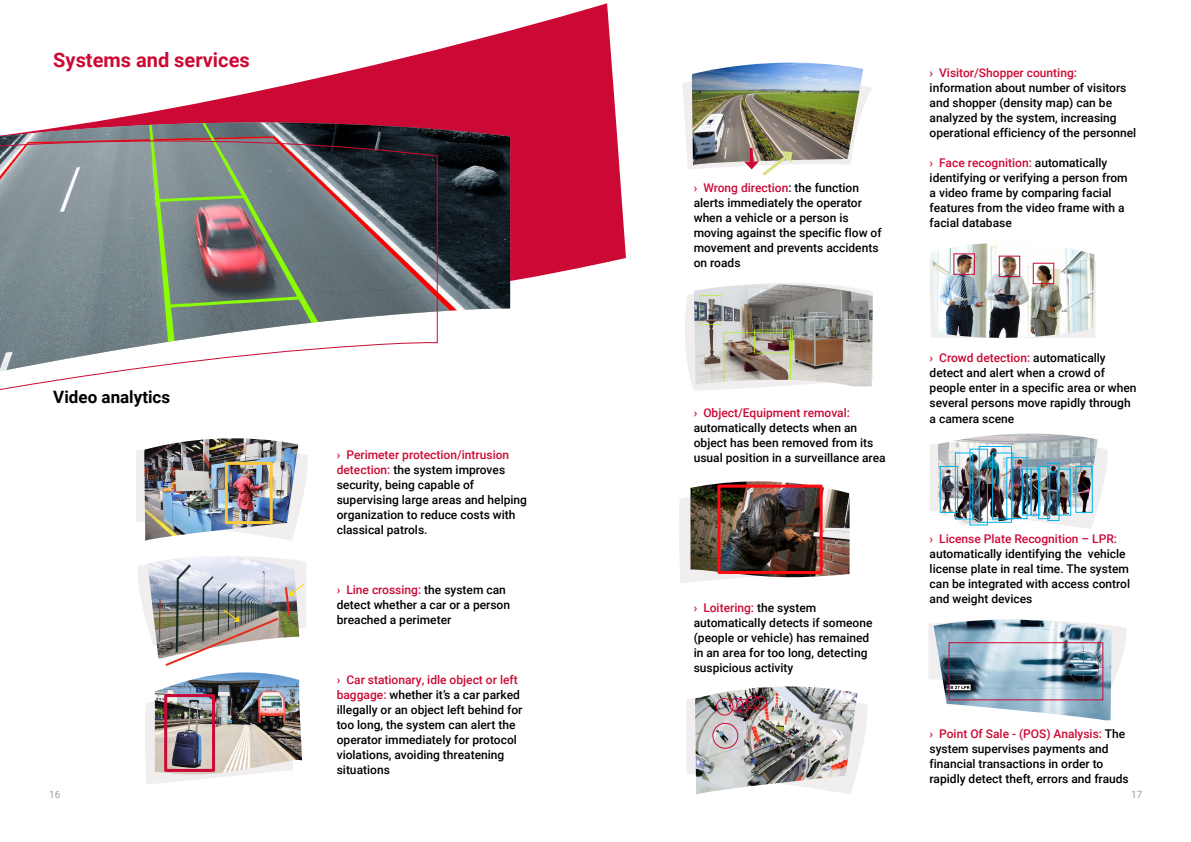
<style>
.page{position:relative;width:1191px;height:842px;background:#fff}
.page>*{position:absolute;margin:0;border:0;box-sizing:border-box;transform-origin:0 0}
.t1{font:700 20px "Roboto";color:#cc0935}
.t2{font:700 17px "Roboto";color:#000}
.t3{font:500 12px/15px "Roboto";color:#000}
.t4{font:500 12px "Roboto";color:#cc0935}
.t5{font:10px "Roboto";color:#9d9d9c}
.s1{color:#cc0935}
</style>
<div class="page">
<svg style="left:199px;top:3px;width:427px;height:306px;fill:#cc0935"></svg>
<svg style="left:105px;top:103px;width:405px;height:19px;background:#d1254c"></svg>
<img style="left:438px;top:122px;width:72px;height:190px">
<svg style="left:145px;top:693px;width:101px;height:91px"></svg>
<img style="left:155px;top:672px;width:147px;height:102px">
<img style="left:717px;top:63px;width:146px;height:6px">
<svg style="left:685px;top:283px;width:187px;height:108px"></svg>
<img style="left:694px;top:284px;width:178px;height:102px">
<svg style="left:930px;top:254px;width:166px;height:84px"></svg>
<img style="left:932px;top:243px;width:162px;height:95px">
<svg style="left:930px;top:439px;width:177px;height:72px"></svg>
<img style="left:938px;top:433px;width:159px;height:96px">
<svg style="left:679px;top:497px;width:53px;height:86px"></svg>
<img style="left:690px;top:481px;width:159px;height:97px">
<svg style="left:687px;top:693px;width:180px;height:81px"></svg>
<svg style="left:136px;top:444px;width:172px;height:78px"></svg>
<img style="left:695px;top:686px;width:162px;height:108px">
<img style="left:144px;top:438px;width:154px;height:103px">
<svg style="left:929px;top:624px;width:198px;height:63px"></svg>
<img style="left:933px;top:619px;width:178px;height:101px">
<div style="left:225px;top:462px;width:48px;height:62px;border:3px solid #fdc73a"></div>
<div style="left:164px;top:694px;width:51px;height:78px;border:3px solid #cc0935"></div>
<img style="left:682px;top:69px;width:190px;height:107px">
<div style="left:717px;top:485px;width:105px;height:89px;border:3px solid #ff0c12"></div>
<div style="left:712px;top:723px;width:26px;height:26px;border:1px solid #cc0935;border-radius:50%"></div>
<div style="left:716px;top:698px;width:17px;height:18px;border:1px solid #cc0935;border-radius:50%"></div>
<div style="left:736px;top:699px;width:14px;height:14px;border:1px solid #cc0935;border-radius:50%"></div>
<div style="left:729px;top:698px;width:14px;height:14px;border:1px solid #cc0935;border-radius:50%"></div>
<div style="left:746px;top:695px;width:14px;height:14px;border:1px solid #cc0935;border-radius:50%"></div>
<div style="left:753px;top:696px;width:14px;height:14px;border:1px solid #cc0935;border-radius:50%"></div>
<div style="left:998px;top:256px;width:22px;height:21px;border:1px solid #cc0935"></div>
<div style="left:953px;top:253px;width:22px;height:22px;border:1px solid #cc0935"></div>
<div style="left:1032px;top:263px;width:22px;height:21px;border:1px solid #cc0935"></div>
<div style="left:939px;top:466px;width:19px;height:47px;border:1px solid #00b2eb"></div>
<div style="left:948px;top:642px;width:155px;height:58px;border:1px solid #cc0935"></div>
<div style="left:955px;top:452px;width:18px;height:67px;border:1px solid #00b2eb"></div>
<div style="left:992px;top:452px;width:21px;height:67px;border:1px solid #00b2eb"></div>
<div style="left:969px;top:449px;width:19px;height:76px;border:1px solid #00b2eb"></div>
<div style="left:978px;top:446px;width:34px;height:77px;border:1px solid #00b2eb"></div>
<div style="left:1006px;top:457px;width:21px;height:62px;border:1px solid #00b2eb"></div>
<div style="left:1021px;top:468px;width:10px;height:47px;border:1px solid #00b2eb"></div>
<div style="left:1030px;top:469px;width:10px;height:47px;border:1px solid #00b2eb"></div>
<div style="left:1038px;top:466px;width:12px;height:53px;border:1px solid #00b2eb"></div>
<div style="left:1047px;top:463px;width:12px;height:58px;border:1px solid #00b2eb"></div>
<div style="left:1056px;top:469px;width:15px;height:46px;border:1px solid #00b2eb"></div>
<div style="left:1075px;top:466px;width:17px;height:47px;border:1px solid #00b2eb"></div>
<img style="left:138px;top:556px;width:168px;height:110px">
<svg style="left:0;top:120px;width:438px;height:270px"></svg>
<h1 class="t1" style="left:53px;top:45px;width:198px">Systems and services</h1>
<h2 class="t2" style="left:53px;top:385px;width:118px">Video analytics</h2>
<p class="t3" style="left:337px;top:447px;width:192px"><span class="s1">› Perimeter protection/intrusion detection:</span> the system improves security, being capable of supervising large areas and helping organization to reduce costs with classical patrols.</p>
<p class="t3" style="left:337px;top:582px;width:175px"><span class="s1">› Line crossing:</span> the system can detect whether a car or a person breached a perimeter</p>
<p class="t3" style="left:337px;top:672px;width:187px"><span class="s1">› Car stationary, idle object or left baggage:</span> whether it’s a car parked illegally or an object left behind for too long, the system can alert the operator immediately for protocol violations, avoiding threatening situations</p>
<p class="t3" style="left:693px;top:179px;width:189px"><span class="s1">› Wrong direction</span>: the function alerts immediately the operator when a vehicle or a person is moving against the specific flow of movement and prevents accidents on roads</p>
<p class="t4" style="left:693px;top:404px;width:158px">› Object/Equipment removal:</p>
<p class="t3" style="left:693px;top:419px;width:193px">automatically detects when an object has been removed from its usual position in a surveillance area</p>
<p class="t3" style="left:693px;top:599px;width:180px"><span class="s1">› Loitering:</span> the system automatically detects if someone (people or vehicle) has remained in an area for too long, detecting suspicious activity</p>
<p class="t4" style="left:929px;top:65px;width:149px">› Visitor/Shopper counting:</p>
<p class="t3" style="left:929px;top:80px;width:208px">information about number of visitors and shopper (density map) can be analyzed by the system, increasing operational efficiency of the personnel</p>
<p class="t3" style="left:929px;top:155px;width:200px"><span class="s1">› Face recognition:</span> automatically identifying or verifying a person from a video frame by comparing facial features from the video frame with a facial database</p>
<p class="t3" style="left:929px;top:350px;width:208px"><span class="s1">› Crowd detection:</span> automatically detect and alert when a crowd of people enter in a specific area or when several persons move rapidly through a camera scene</p>
<p class="t4" style="left:929px;top:530px;width:189px">› License Plate Recognition – LPR:</p>
<p class="t3" style="left:929px;top:545px;width:202px">automatically identifying the vehicle license plate in real time. The system can be integrated with access control and weight devices</p>
<p class="t3" style="left:929px;top:725px;width:201px"><span class="s1">› Point Of Sale - (POS) Analysis:</span> The system supervises payments and financial transactions in order to rapidly detect theft, errors and frauds</p>
<p class="t5" style="left:49px;top:787px;width:13px">16</p>
<p class="t5" style="left:1131px;top:787px;width:13px">17</p>
</div>
